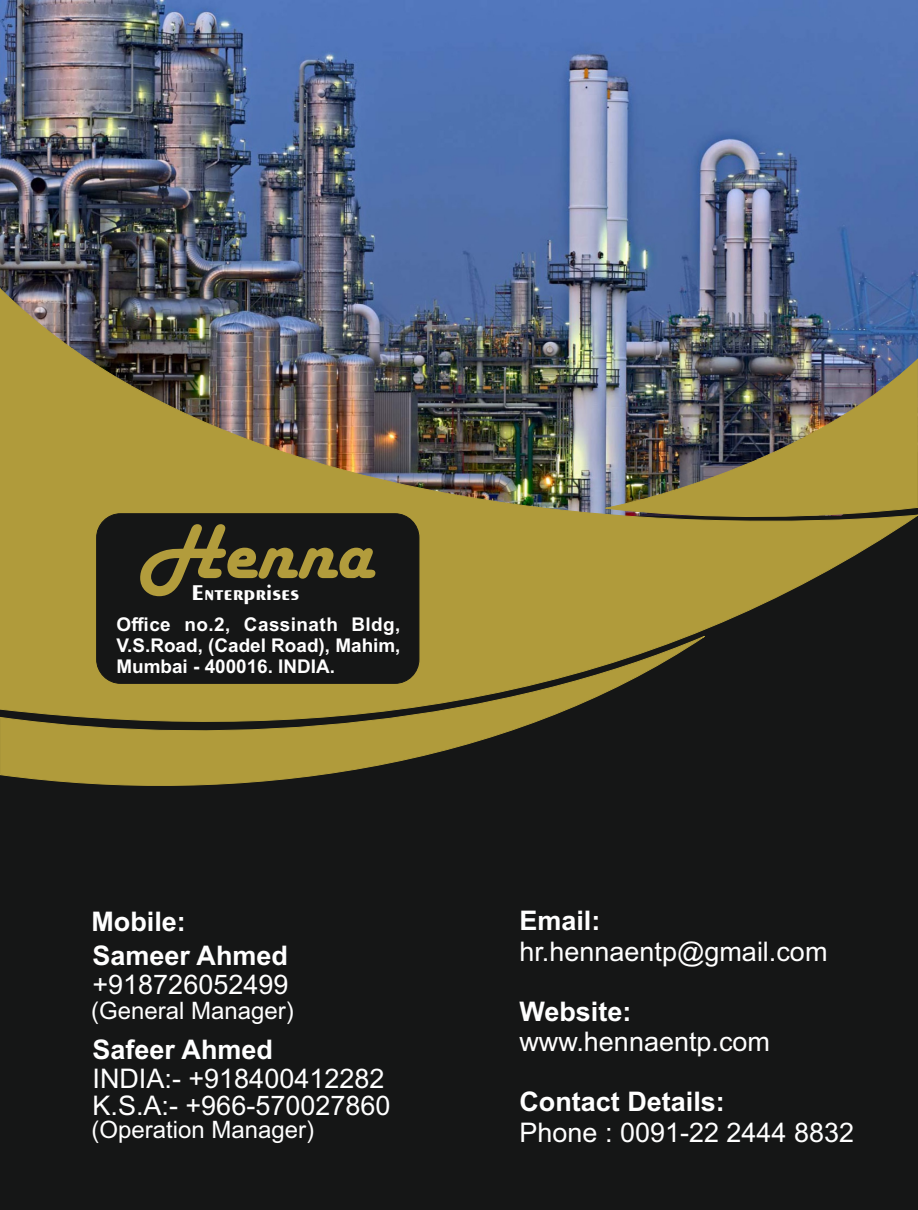
<style>
.page{position:relative;width:918px;height:1210px;background:#fff}
.page>*{position:absolute;margin:0;border:0;box-sizing:border-box;transform-origin:0 0}
.t1{font:27px "Arial";color:#fff}
.t2{font:700 27px "Arial";color:#fff}
.t3{font:24px "Arial";color:#fff}
.t4{font:700 22.5px "Exotic 350 BT";color:#fff}
.t5{font:700 18.9px/21.1px "Arial";color:#fff;text-align:justify}
</style>
<div class="page">
<div style="left:0;top:748px;width:918px;height:462px;background:#151616"></div>
<img style="left:0;top:0;width:918px;height:288px">
<svg style="left:0;top:748px;width:712px;height:59px;background:#453f21"></svg>
<img style="left:0;top:288px;width:918px;height:460px">
<img style="left:605px;top:358px;width:313px;height:162px">
<div style="left:96px;top:513px;width:323px;height:171px;background:#151616;border:1px solid #151616;border-radius:24px"></div>
<svg style="left:140px;top:524px;width:235px;height:72px"></svg>
<p class="t4" style="left:191px;top:583px;width:109px">Enterprises</p>
<p class="t5" style="left:116px;top:615px;width:286px">Office no.2, Cassinath Bldg, V.S.Road, (Cadel Road), Mahim, Mumbai - 400016. INDIA.</p>
<p class="t2" style="left:91px;top:911px;width:96px">Mobile:</p>
<p class="t2" style="left:93px;top:945px;width:197px">Sameer Ahmed</p>
<p class="t1" style="left:93px;top:974px;width:197px">+918726052499</p>
<p class="t3" style="left:91px;top:1002px;width:204px">(General Manager)</p>
<p class="t2" style="left:93px;top:1039px;width:182px">Safeer Ahmed</p>
<p class="t1" style="left:93px;top:1068px;width:293px">INDIA:- +918400412282</p>
<p class="t1" style="left:93px;top:1095px;width:299px">K.S.A:- +966-570027860</p>
<p class="t3" style="left:92px;top:1120px;width:224px">(Operation Manager)</p>
<p class="t2" style="left:519px;top:910px;width:83px">Email:</p>
<p class="t1" style="left:519px;top:941px;width:310px">hr.hennaentp@gmail.com</p>
<p class="t2" style="left:519px;top:1001px;width:114px">Website:</p>
<p class="t1" style="left:519px;top:1031px;width:252px">www.hennaentp.com</p>
<p class="t2" style="left:519px;top:1091px;width:207px">Contact Details:</p>
<p class="t1" style="left:519px;top:1122px;width:336px">Phone : 0091-22 2444 8832</p>
</div>
